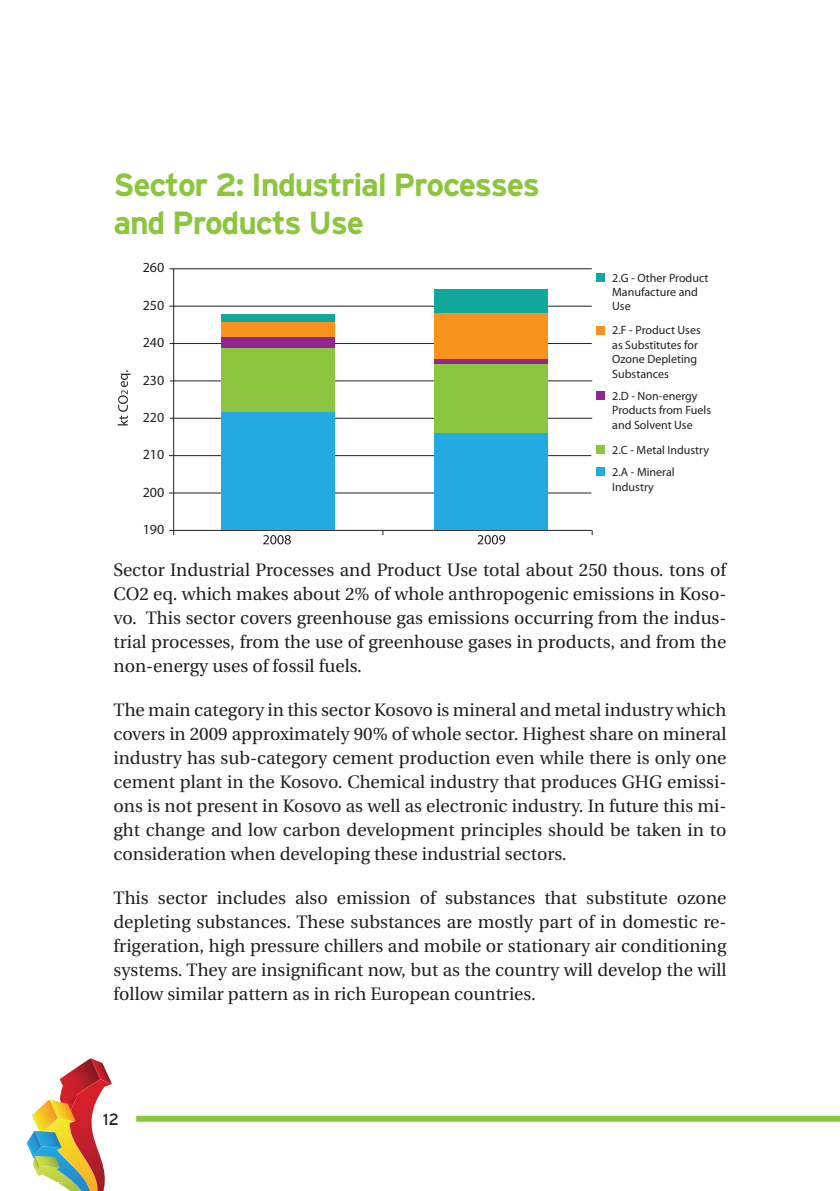
<style>
.page{position:relative;width:840px;height:1191px;background:#fff}
.page>*{position:absolute;margin:0;border:0;box-sizing:border-box;transform-origin:0 0}
.t1{font:700 32px/38px "Interstate";letter-spacing:-.04em;color:#8bc63e}
.t2{font:18px/24px "Utopia";color:#231f20;text-align:justify}
.t3{font:16px "Interstate";color:#231f20}
.t4{font:14px "Myriad Pro";color:#231f20}
.t5{font:12px/14.4px "Myriad Pro";color:#231f20}
</style>
<div class="page">
<svg style="left:27px;top:1058px;width:85px;height:133px"></svg>
<div style="left:136px;top:1115px;width:703px;height:6px;background:#8bc63e"></div>
<svg style="left:118px;top:370px;width:12px;height:55px"></svg>
<svg style="left:263px;top:535px;width:27px;height:9px"></svg>
<svg style="left:477px;top:535px;width:28px;height:9px"></svg>
<hr style="left:169px;top:530px;width:422px;height:1px;background:#231f20">
<hr style="left:169px;top:268px;width:422px;height:1px;background:#231f20">
<hr style="left:169px;top:306px;width:422px;height:1px;background:#231f20">
<hr style="left:169px;top:343px;width:422px;height:1px;background:#231f20">
<hr style="left:170px;top:380px;width:422px;height:1px;background:#231f20">
<hr style="left:170px;top:418px;width:422px;height:1px;background:#231f20">
<hr style="left:169px;top:455px;width:422px;height:1px;background:#231f20">
<hr style="left:169px;top:492px;width:422px;height:1px;background:#231f20">
<div style="left:221px;top:412px;width:113px;height:117px;background:#24aae1"></div>
<div style="left:221px;top:347px;width:113px;height:65px;background:#8bc63e"></div>
<div style="left:221px;top:336px;width:113px;height:12px;background:#90268f"></div>
<div style="left:221px;top:321px;width:113px;height:15px;background:#f7931d"></div>
<div style="left:221px;top:314px;width:113px;height:8px;background:#12a79d"></div>
<div style="left:434px;top:432px;width:113px;height:97px;background:#24aae1"></div>
<div style="left:434px;top:363px;width:113px;height:69px;background:#8bc63e"></div>
<div style="left:434px;top:358px;width:113px;height:6px;background:#90268f"></div>
<div style="left:434px;top:311px;width:113px;height:47px;background:#f7931d"></div>
<div style="left:434px;top:290px;width:113px;height:23px;background:#12a79d"></div>
<hr style="left:173px;top:269px;width:1px;height:266px;background:#231f20">
<div style="left:595px;top:273px;width:9px;height:9px;background:#12a79d"></div>
<div style="left:595px;top:326px;width:9px;height:8px;background:#f7931d"></div>
<div style="left:595px;top:391px;width:9px;height:9px;background:#90268f"></div>
<div style="left:595px;top:445px;width:9px;height:9px;background:#8bc63e"></div>
<div style="left:595px;top:467px;width:9px;height:9px;background:#24aae1"></div>
<h1 class="t1" style="left:113px;top:165px;width:427px">Sector 2: Industrial Processes and Products Use</h1>
<p class="t4" style="left:143px;top:259px;width:23px">260</p>
<p class="t4" style="left:143px;top:296px;width:23px">250</p>
<p class="t4" style="left:143px;top:334px;width:23px">240</p>
<p class="t4" style="left:143px;top:371px;width:23px">230</p>
<p class="t4" style="left:143px;top:408px;width:23px">220</p>
<p class="t4" style="left:143px;top:446px;width:23px">210</p>
<p class="t4" style="left:143px;top:483px;width:23px">200</p>
<p class="t4" style="left:143px;top:520px;width:23px">190</p>
<p class="t5" style="left:612px;top:270px;width:98px">2.G - Other Product<br>Manufacture and<br>Use</p>
<p class="t5" style="left:612px;top:323px;width:90px">2.F - Product Uses as Substitutes for<br>Ozone Depleting<br>Substances</p>
<p class="t5" style="left:612px;top:388px;width:100px">2.D - Non-energy<br>Products from Fuels and Solvent Use</p>
<p class="t5" style="left:612px;top:438px;width:98px;line-height:22.4px">2.C - Metal Industry<br>2.A - Mineral</p>
<p class="t5" style="left:612px;top:479px;width:43px">Industry</p>
<p class="t2" style="left:113px;top:558px;width:614px">Sector Industrial Processes and Product Use total about 250 thous. tons of CO2 eq. which makes about 2% of whole anthropogenic emissions in Koso&shy;vo. This sector covers greenhouse gas emissions occurring from the indus&shy;trial processes, from the use of greenhouse gases in products, and from the non-energy uses of fossil fuels.</p>
<p class="t2" style="left:113px;top:698px;width:614px">The main category in this sector Kosovo is mineral and metal industry which covers in 2009 approximately 90% of whole sector. Highest share on mineral industry has sub-category cement production even while there is only one cement plant in the Kosovo. Chemical industry that produces GHG emissi&shy;ons is not present in Kosovo as well as electronic industry. In future this mi&shy;ght change and low carbon development principles should be taken in to consideration when developing these industrial sectors.</p>
<p class="t2" style="left:113px;top:886px;width:614px">This sector includes also emission of substances that substitute ozone depleting substances. These substances are mostly part of in domestic re&shy;frigeration, high pressure chillers and mobile or stationary air conditioning systems. They are insignificant now, but as the country will develop the will follow similar pattern as in rich European countries.</p>
<p class="t3" style="left:103px;top:1110px;width:17px">12</p>
</div>
